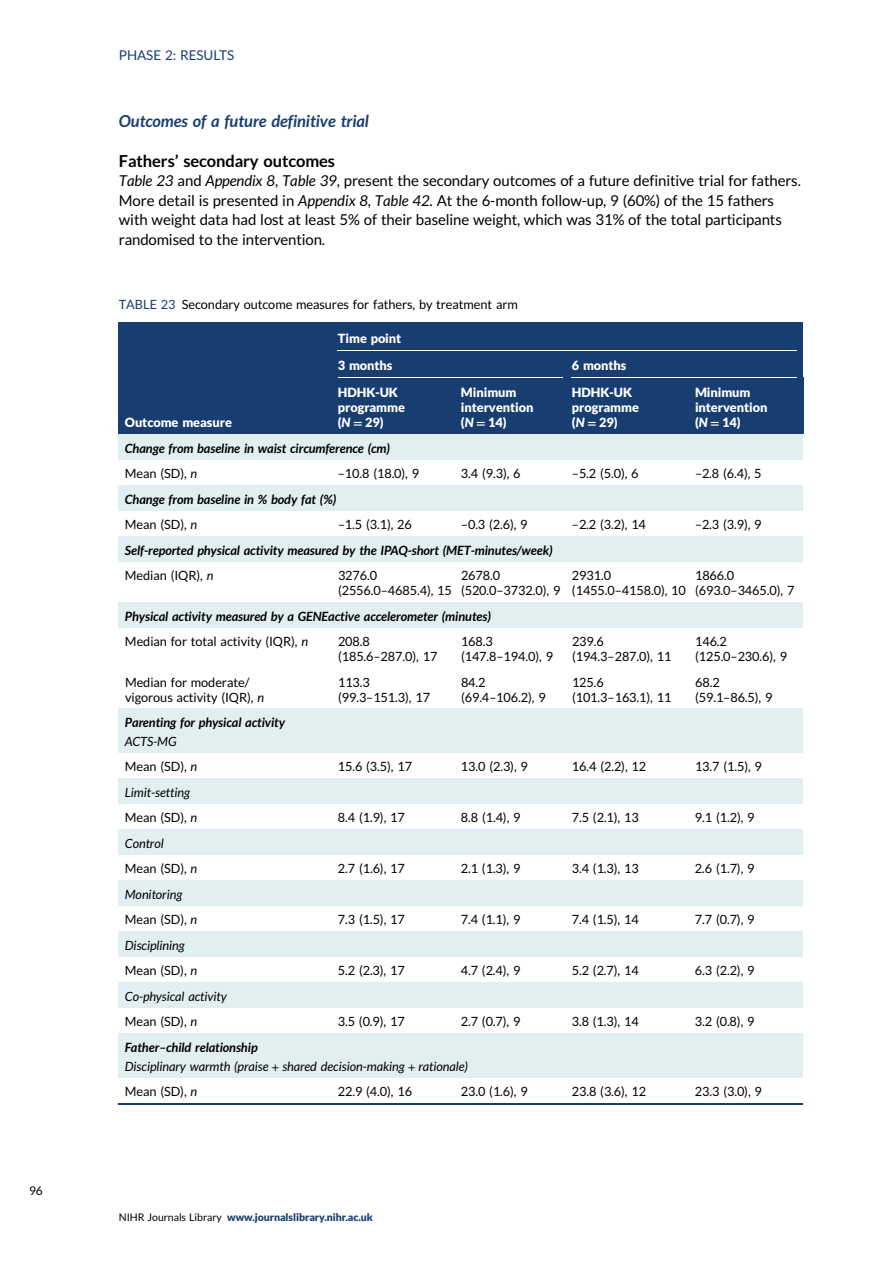
<style>
.page{position:relative;width:893px;height:1263px;background:#fff}
.page>*{position:absolute;margin:0;border:0;box-sizing:border-box;transform-origin:0 0}
.t1{font:16.5px "Adv TT9 c 438 aa 4.BI";color:#183e71}
.t2{font:16.5px "Adv TT6071803 a.B";color:#000}
.t3{font:15px/19.5px "Adv T Ta 9 c 1 b 374";color:#000}
.t4{font:13.5px "Adv T Ta 9 c 1 b 374";color:#183e71}
.t5{font:12.75px/15px "Adv T Ta 9 c 1 b 374";color:#000}
.t6{font:12.75px "Adv TT9 c 438 aa 4.BI";color:#000}
.t7{font:12.75px/15px "Adv T Tfac 587 ca.B";color:#fff}
.t8{font:12.75px "Adv T Teb 5 f 0 e 55.I";color:#000}
.t9{font:12px "Adv T Ta 9 c 1 b 374";color:#000}
.t10{font:10.5px "Adv T Tfac 587 ca.B";color:#183e71}
.s1{font-style:inherit}
.s2{font-family:"Adv T Teb 5 f 0 e 55.I"}
.s3{color:#183e71}
.s4{font-family:"Adv T Tdc 76 ebec.BI"}
.s5{font-family:"Adv TT8 b 40 f 9 c 2.B"}
.s6{font-family:"Adv T Tdd 3 b 7348.I"}
.s7{font-family:"Adv T Ta 9 c 1 b 374";color:#000}
</style>
<div class="page">
<div style="left:119px;top:323px;width:219px;height:111px;background:#183e71"></div>
<div style="left:329px;top:323px;width:474px;height:28px;background:#183e71"></div>
<div style="left:329px;top:351px;width:243px;height:26px;background:#183e71"></div>
<div style="left:563px;top:351px;width:240px;height:26px;background:#183e71"></div>
<div style="left:329px;top:377px;width:132px;height:57px;background:#183e71"></div>
<div style="left:452px;top:377px;width:120px;height:57px;background:#183e71"></div>
<div style="left:563px;top:377px;width:132px;height:57px;background:#183e71"></div>
<div style="left:686px;top:377px;width:117px;height:57px;background:#183e71"></div>
<div style="left:119px;top:434px;width:684px;height:25px;background:#e1eff0"></div>
<div style="left:119px;top:485px;width:684px;height:25px;background:#e1eff0"></div>
<div style="left:119px;top:536px;width:684px;height:25px;background:#e1eff0"></div>
<div style="left:119px;top:602px;width:684px;height:25px;background:#e1eff0"></div>
<div style="left:119px;top:708px;width:684px;height:45px;background:#e1eff0"></div>
<div style="left:119px;top:778px;width:684px;height:25px;background:#e1eff0"></div>
<div style="left:119px;top:829px;width:684px;height:25px;background:#e1eff0"></div>
<div style="left:119px;top:880px;width:684px;height:25px;background:#e1eff0"></div>
<div style="left:119px;top:931px;width:684px;height:26px;background:#e1eff0"></div>
<div style="left:119px;top:982px;width:684px;height:25px;background:#e1eff0"></div>
<div style="left:119px;top:1033px;width:684px;height:44px;background:#e1eff0"></div>
<hr style="left:119px;top:322px;width:684px;height:2px;background:#183e71">
<hr style="left:119px;top:1103px;width:684px;height:1px;background:#183e71">
<hr style="left:338px;top:350px;width:459px;height:1px;background:#fff">
<hr style="left:338px;top:377px;width:225px;height:1px;background:#fff">
<hr style="left:572px;top:377px;width:225px;height:1px;background:#fff">
<p class="t9" style="left:29px;top:1186px;width:15px">96</p>
<p class="t4" style="left:119px;top:50px;width:117px">PHASE 2: RESULTS</p>
<p class="t1" style="left:119px;top:115px;width:251px">Outcomes of a future definitive trial</p>
<p class="t2" style="left:119px;top:154px;width:218px">Fathers<span class="s1">’</span> secondary outcomes</p>
<p class="t3" style="left:119px;top:172px;width:683px"><span class="s2">Table 23</span> and <span class="s2">Appendix 8</span>, <span class="s2">Table 39</span>, present the secondary outcomes of a future definitive trial for fathers.<br>More detail is presented in <span class="s2">Appendix 8</span>, <span class="s2">Table 42</span>. At the 6-month follow-up, 9 (60%) of the 15 fathers with weight data had lost at least 5% of their baseline weight, which was 31% of the total participants randomised to the intervention.</p>
<p class="t5" style="left:119px;top:298px;width:401px"><span class="s3">TABLE 23</span> Secondary outcome measures for fathers, by treatment arm</p>
<p class="t7" style="left:338px;top:326px;width:65px;line-height:27px">Time point<br>3 months</p>
<p class="t7" style="left:572px;top:359px;width:56px">6 months</p>
<p class="t7" style="left:338px;top:386px;width:69px">HDHK-UK programme (<span class="s4">N</span> <span class="s5">=</span> 29)</p>
<p class="t7" style="left:461px;top:386px;width:74px">Minimum intervention (<span class="s4">N</span> <span class="s5">=</span> 14)</p>
<p class="t7" style="left:572px;top:386px;width:69px">HDHK-UK programme (<span class="s4">N</span> <span class="s5">=</span> 29)</p>
<p class="t7" style="left:695px;top:386px;width:74px">Minimum intervention (<span class="s4">N</span> <span class="s5">=</span> 14)</p>
<p class="t6" style="left:125px;top:443px;width:266px">Change from baseline in waist circumference (cm)</p>
<p class="t5" style="left:125px;top:467px;width:74px">Mean (SD), <span class="s2">n</span></p>
<p class="t5" style="left:338px;top:467px;width:83px"><span class="s1">–</span>10.8 (18.0), 9</p>
<p class="t5" style="left:461px;top:467px;width:61px">3.4 (9.3), 6</p>
<p class="t5" style="left:572px;top:467px;width:68px"><span class="s1">–</span>5.2 (5.0), 6</p>
<p class="t5" style="left:695px;top:467px;width:68px"><span class="s1">–</span>2.8 (6.4), 5</p>
<p class="t6" style="left:125px;top:494px;width:213px">Change from baseline in % body fat (%)</p>
<p class="t5" style="left:125px;top:518px;width:74px">Mean (SD), <span class="s2">n</span></p>
<p class="t5" style="left:338px;top:518px;width:75px"><span class="s1">–</span>1.5 (3.1), 26</p>
<p class="t5" style="left:461px;top:518px;width:68px"><span class="s1">–</span>0.3 (2.6), 9</p>
<p class="t5" style="left:572px;top:518px;width:75px"><span class="s1">–</span>2.2 (3.2), 14</p>
<p class="t5" style="left:695px;top:518px;width:68px"><span class="s1">–</span>2.3 (3.9), 9</p>
<p class="t6" style="left:125px;top:545px;width:429px">Self-reported physical activity measured by the IPAQ-short (MET-minutes/week)</p>
<p class="t5" style="left:125px;top:569px;width:90px">Median (IQR), <span class="s2">n</span></p>
<p class="t5" style="left:338px;top:569px;width:115px">3276.0 (2556.0<span class="s1">–</span>4685.4), 15</p>
<p class="t5" style="left:461px;top:569px;width:101px">2678.0 (520.0<span class="s1">–</span>3732.0), 9</p>
<p class="t5" style="left:572px;top:569px;width:115px">2931.0 (1455.0<span class="s1">–</span>4158.0), 10</p>
<p class="t5" style="left:695px;top:569px;width:101px">1866.0 (693.0<span class="s1">–</span>3465.0), 7</p>
<p class="t6" style="left:125px;top:611px;width:367px">Physical activity measured by a GENEactive accelerometer (minutes)</p>
<p class="t5" style="left:125px;top:635px;width:185px">Median for total activity (IQR), <span class="s2">n</span></p>
<p class="t5" style="left:338px;top:635px;width:101px">208.8 (185.6<span class="s1">–</span>287.0), 17</p>
<p class="t5" style="left:461px;top:635px;width:94px">168.3 (147.8<span class="s1">–</span>194.0), 9</p>
<p class="t5" style="left:572px;top:635px;width:101px">239.6 (194.3<span class="s1">–</span>287.0), 11</p>
<p class="t5" style="left:695px;top:635px;width:94px">146.2 (125.0<span class="s1">–</span>230.6), 9</p>
<p class="t5" style="left:125px;top:676px;width:140px">Median for moderate/ vigorous activity (IQR), <span class="s2">n</span></p>
<p class="t5" style="left:338px;top:676px;width:93px">113.3 (99.3<span class="s1">–</span>151.3), 17</p>
<p class="t5" style="left:461px;top:676px;width:86px">84.2 (69.4<span class="s1">–</span>106.2), 9</p>
<p class="t5" style="left:572px;top:676px;width:101px">125.6 (101.3<span class="s1">–</span>163.1), 11</p>
<p class="t5" style="left:695px;top:676px;width:79px">68.2 (59.1<span class="s1">–</span>86.5), 9</p>
<p class="t6" style="left:125px;top:718px;width:162px">Parenting for physical activity</p>
<p class="t8" style="left:125px;top:736px;width:53px">ACTS-MG</p>
<p class="t5" style="left:125px;top:760px;width:74px">Mean (SD), <span class="s2">n</span></p>
<p class="t5" style="left:338px;top:760px;width:76px">15.6 (3.5), 17</p>
<p class="t5" style="left:461px;top:760px;width:68px">13.0 (2.3), 9</p>
<p class="t5" style="left:572px;top:760px;width:76px">16.4 (2.2), 12</p>
<p class="t5" style="left:695px;top:760px;width:68px">13.7 (1.5), 9</p>
<p class="t8" style="left:125px;top:787px;width:66px">Limit-setting</p>
<p class="t5" style="left:125px;top:811px;width:74px">Mean (SD), <span class="s2">n</span></p>
<p class="t5" style="left:338px;top:811px;width:68px">8.4 (1.9), 17</p>
<p class="t5" style="left:461px;top:811px;width:61px">8.8 (1.4), 9</p>
<p class="t5" style="left:572px;top:811px;width:68px">7.5 (2.1), 13</p>
<p class="t5" style="left:695px;top:811px;width:61px">9.1 (1.2), 9</p>
<p class="t8" style="left:125px;top:838px;width:40px">Control</p>
<p class="t5" style="left:125px;top:862px;width:74px">Mean (SD), <span class="s2">n</span></p>
<p class="t5" style="left:338px;top:862px;width:68px">2.7 (1.6), 17</p>
<p class="t5" style="left:461px;top:862px;width:61px">2.1 (1.3), 9</p>
<p class="t5" style="left:572px;top:862px;width:68px">3.4 (1.3), 13</p>
<p class="t5" style="left:695px;top:862px;width:61px">2.6 (1.7), 9</p>
<p class="t8" style="left:125px;top:889px;width:59px">Monitoring</p>
<p class="t5" style="left:125px;top:913px;width:74px">Mean (SD), <span class="s2">n</span></p>
<p class="t5" style="left:338px;top:913px;width:68px">7.3 (1.5), 17</p>
<p class="t5" style="left:461px;top:913px;width:61px">7.4 (1.1), 9</p>
<p class="t5" style="left:572px;top:913px;width:68px">7.4 (1.5), 14</p>
<p class="t5" style="left:695px;top:913px;width:61px">7.7 (0.7), 9</p>
<p class="t8" style="left:125px;top:940px;width:61px">Disciplining</p>
<p class="t5" style="left:125px;top:964px;width:74px">Mean (SD), <span class="s2">n</span></p>
<p class="t5" style="left:338px;top:964px;width:68px">5.2 (2.3), 17</p>
<p class="t5" style="left:461px;top:964px;width:61px">4.7 (2.4), 9</p>
<p class="t5" style="left:572px;top:964px;width:68px">5.2 (2.7), 14</p>
<p class="t5" style="left:695px;top:964px;width:61px">6.3 (2.2), 9</p>
<p class="t8" style="left:125px;top:991px;width:103px">Co-physical activity</p>
<p class="t5" style="left:125px;top:1015px;width:74px">Mean (SD), <span class="s2">n</span></p>
<p class="t5" style="left:338px;top:1015px;width:68px">3.5 (0.9), 17</p>
<p class="t5" style="left:461px;top:1015px;width:61px">2.7 (0.7), 9</p>
<p class="t5" style="left:572px;top:1015px;width:68px">3.8 (1.3), 14</p>
<p class="t5" style="left:695px;top:1015px;width:61px">3.2 (0.8), 9</p>
<p class="t6" style="left:125px;top:1042px;width:134px">Father<span class="s1">–</span>child relationship</p>
<p class="t8" style="left:125px;top:1061px;width:345px">Disciplinary warmth (praise <span class="s6">+</span> shared decision-making <span class="s6">+</span> rationale)</p>
<p class="t5" style="left:125px;top:1085px;width:74px">Mean (SD), <span class="s2">n</span></p>
<p class="t5" style="left:338px;top:1085px;width:76px">22.9 (4.0), 16</p>
<p class="t5" style="left:461px;top:1085px;width:68px">23.0 (1.6), 9</p>
<p class="t5" style="left:572px;top:1085px;width:76px">23.8 (3.6), 12</p>
<p class="t5" style="left:695px;top:1085px;width:68px">23.3 (3.0), 9</p>
<p class="t7" style="left:125px;top:416px;width:108px">Outcome measure</p>
<p class="t10" style="left:119px;top:1213px;width:255px"><span class="s7">NIHR Journals Library</span> www.journalslibrary.nihr.ac.uk</p>
</div>
